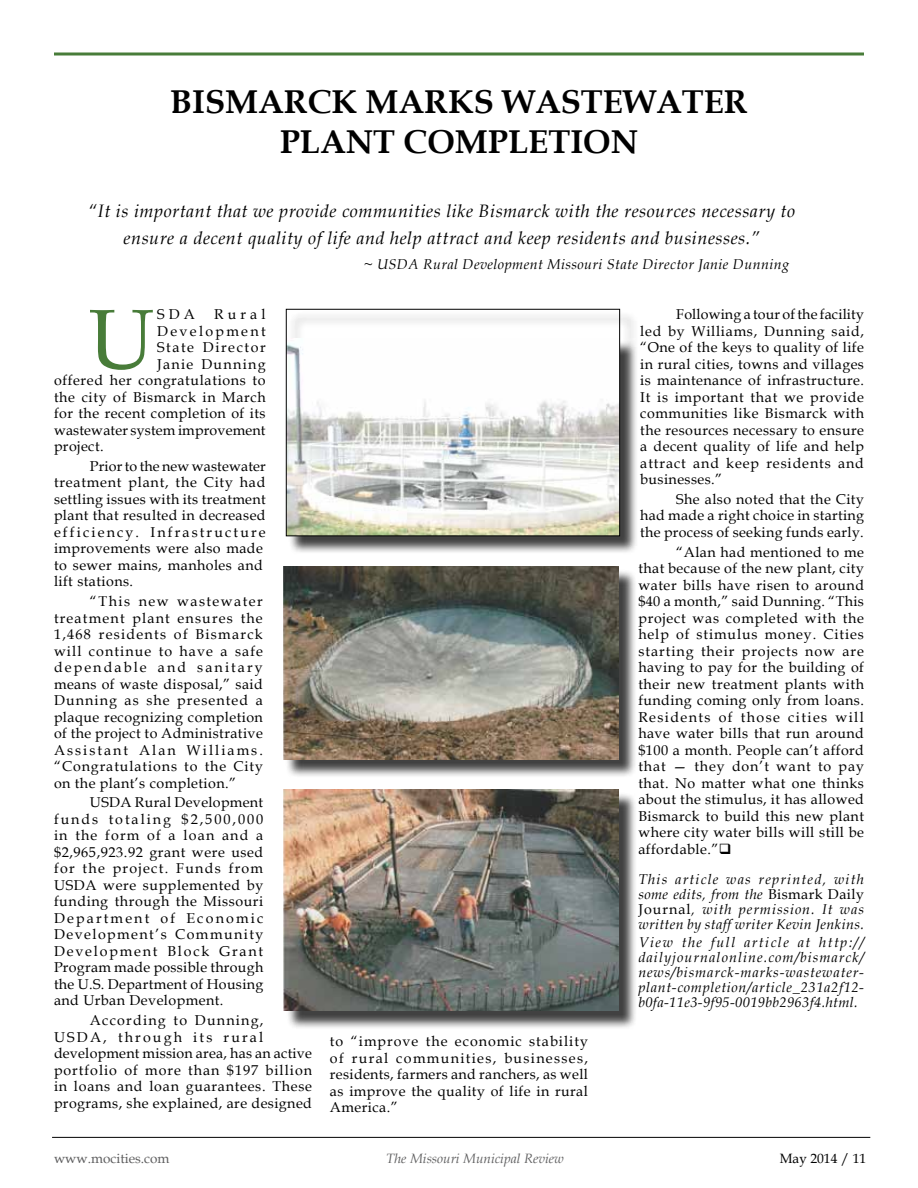
<style>
.page{position:relative;width:918px;height:1188px;background:#fff}
.page>*{position:absolute;margin:0;border:0;box-sizing:border-box;transform-origin:0 0}
.t1{font:85.2px "Book Antiqua";color:#487c39}
.t2{font:700 33px/39.6px "Book Antiqua";color:#000;text-align:center}
.t3{font:italic 18px/27px "Book Antiqua";letter-spacing:.03em;color:#000;text-align:center}
.t4{font:14.25px/16.5px "Book Antiqua";letter-spacing:.03em;color:#000;text-align:justify}
.t5{font:italic 14.25px/15px "Book Antiqua";letter-spacing:.03em;color:#000;text-align:justify}
.t6{font:14.25px/16.5px "Book Antiqua";letter-spacing:.05em;color:#000}
.t7{font:14.25px "Book Antiqua";letter-spacing:.01em;color:#000}
.t8{font:14.25px "Book Antiqua";letter-spacing:.11em;color:#000}
.t9{font:14.25px "Book Antiqua";letter-spacing:.09em;color:#000}
.t10{font:14.25px "Book Antiqua";letter-spacing:.16em;color:#000}
.t11{font:italic 13.5px "Book Antiqua";color:#5e5e5f}
.t12{font:13.5px "Book Antiqua";color:#5e5e5f}
.t13{font:13.5px "Book Antiqua";color:#000}
.s1{font-style:normal}
</style>
<div class="page">
<hr style="left:52px;top:1137px;width:818px;height:1px;background:#000">
<div style="left:286px;top:792px;width:351px;height:237px;background:#000;opacity:.75"></div>
<img style="left:284px;top:790px;width:334px;height:221px">
<div style="left:288px;top:311px;width:351px;height:244px;background:#000;opacity:.75"></div>
<img style="left:288px;top:338px;width:330px;height:196px">
<div style="left:286px;top:309px;width:334px;height:227px;border:1px solid #000"></div>
<svg style="left:54px;top:52px;width:810px;height:4px"></svg>
<div style="left:285px;top:569px;width:352px;height:209px;background:#000;opacity:.75"></div>
<img style="left:283px;top:567px;width:335px;height:192px">
<h2 class="t2" style="left:170px;top:82px;width:579px">BISMARCK MARKS WASTEWATER<br>PLANT COMPLETION</h2>
<p class="t3" style="left:88px;top:197px;width:708px">“It is important that we provide communities like Bismarck with the resources necessary to ensure a decent quality of life and help attract and keep residents and businesses.”</p>
<p class="t5" style="left:364px;top:257px;width:427px">~ USDA Rural Development Missouri State Director Janie Dunning</p>
<h1 class="t1" style="left:88px;top:280px;width:68px">U</h1>
<p class="t4" style="left:157px;top:306px;width:39px">SDA</p>
<p class="t4" style="left:214px;top:306px;width:53px">Rural</p>
<p class="t10" style="left:157px;top:321px;width:110px">Development</p>
<p class="t8" style="left:157px;top:337px;width:110px">State Director</p>
<p class="t9" style="left:157px;top:354px;width:110px">Janie Dunning</p>
<p class="t4" style="left:54px;top:372px;width:213px">offered her congratulations to</p>
<p class="t4" style="left:54px;top:388px;width:213px">the city of Bismarck in March</p>
<p class="t4" style="left:54px;top:405px;width:213px">for the recent completion of its</p>
<p class="t7" style="left:54px;top:420px;width:213px">wastewater system improvement</p>
<p class="t4" style="left:54px;top:438px;width:51px">project.</p>
<p class="t4" style="left:54px;top:458px;width:213px;text-align:left;text-indent:36px">Prior to the new wastewater treatment plant, the City had settling issues with its treatment plant that resulted in decreased efficiency. Infrastructure improvements were also made to sewer mains, manholes and lift stations.</p>
<p class="t4" style="left:54px;top:593px;width:210px;text-indent:36px">“This new wastewater treatment plant ensures the 1,468 residents of Bismarck will continue to have a safe dependable and sanitary means of waste disposal,” said Dunning as she presented a plaque recognizing completion of the project to Administrative Assistant Alan Williams. “Congratulations to the City on the plant’s completion.”</p>
<p class="t4" style="left:54px;top:794px;width:211px;text-indent:36px">USDA Rural Development funds totaling $2,500,000 in the form of a loan and a $2,965,923.92 grant were used for the project. Funds from USDA were supplemented by funding through the Missouri Department of Economic Development’s Community Development Block Grant Program made possible through the U.S. Department of Housing and Urban Development.</p>
<p class="t6" style="left:54px;top:1012px;width:260px;text-indent:36px">According to Dunning,<br>USDA, through its rural development mission area, has an active portfolio of more than $197 billion in loans and loan guarantees. These programs, she explained, are designed</p>
<p class="t4" style="left:330px;top:1033px;width:260px">to “improve the economic stability of rural communities, businesses, residents, farmers and ranchers, as well as improve the quality of life in rural America.”</p>
<p class="t4" style="left:640px;top:306px;width:225px;text-indent:36px">Following a tour of the facility led by Williams, Dunning said, “One of the keys to quality of life in rural cities, towns and villages is maintenance of infrastructure.<br>It is important that we provide communities like Bismarck with the resources necessary to ensure a decent quality of life and help attract and keep residents and businesses.”</p>
<p class="t4" style="left:640px;top:491px;width:225px;text-indent:36px">She also noted that the City had made a right choice in starting the process of seeking funds early.</p>
<p class="t4" style="left:638px;top:543px;width:227px;text-indent:38px">“Alan had mentioned to me that because of the new plant, city water bills have risen to around $40 a month,” said Dunning. “This project was completed with the help of stimulus money. Cities starting their projects now are having to pay for the building of their new treatment plants with funding coming only from loans.<br>Residents of those cities will have water bills that run around $100 a month. People can’t afford that — they don’t want to pay that. No matter what one thinks about the stimulus, it has allowed Bismarck to build this new plant where city water bills will still be affordable.”❑</p>
<p class="t5" style="left:638px;top:871px;width:227px">This article was reprinted, with some edits, from the <span class="s1">Bismark Daily Journal</span>, with permission. It was written by staff writer Kevin Jenkins.</p>
<p class="t5" style="left:638px;top:935px;width:227px">View the full article at http:// dailyjournalonline.com/bismarck/ news/bismarck-marks-wastewater&shy;plant-completion/article_231a2f12- b0fa-11e3-9f95-0019bb2963f4.html.</p>
<p class="t12" style="left:54px;top:1149px;width:117px">www.mocities.com</p>
<p class="t11" style="left:386px;top:1149px;width:179px">The Missouri Municipal Review</p>
<p class="t13" style="left:780px;top:1149px;width:88px">May 2014 / 11</p>
</div>
